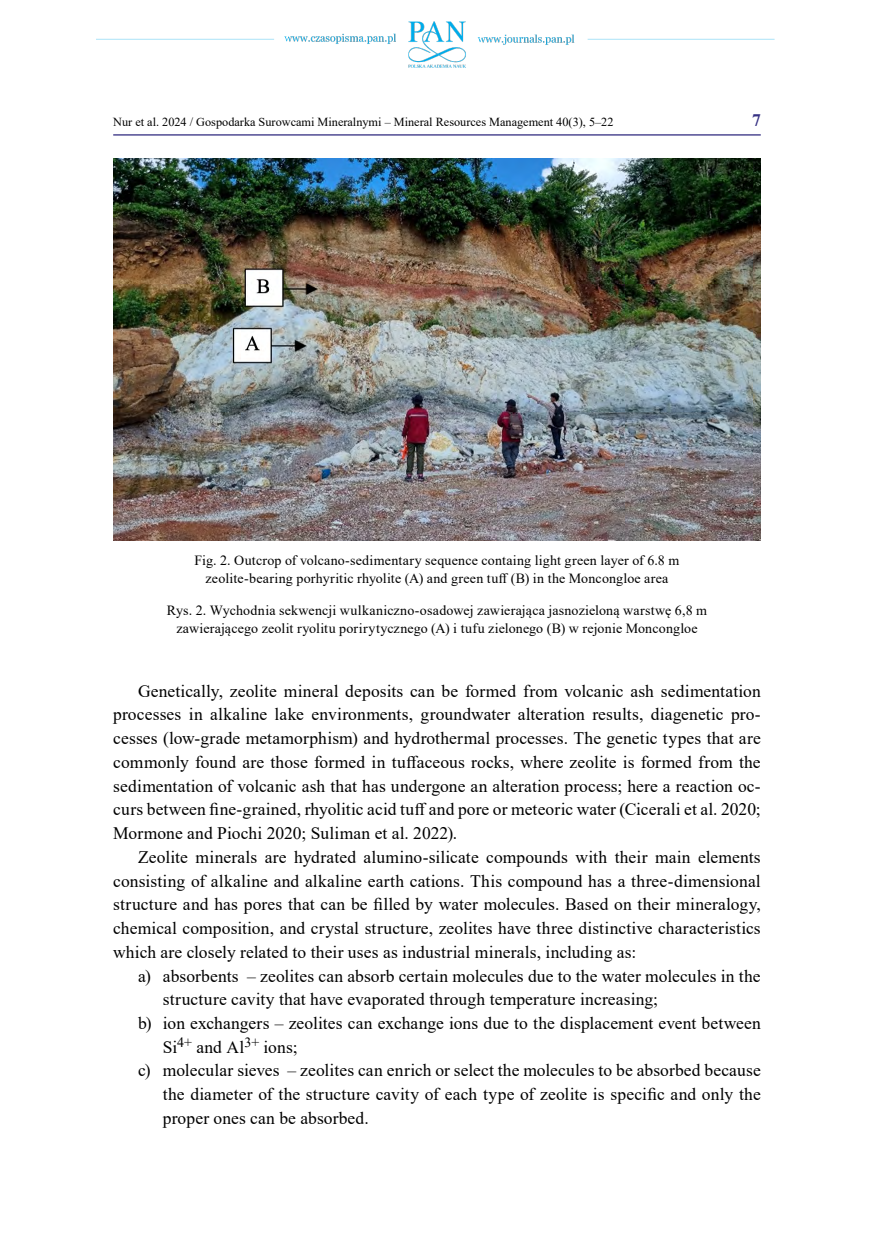
<style>
.page{position:relative;width:874px;height:1241px;background:#fff}
.page>*{position:absolute;margin:0;border:0;box-sizing:border-box;transform-origin:0 0}
.t1{font:17.5px/23.8px "Times New Roman";letter-spacing:.005em;color:#000;text-align:justify}
.t2{font:700 17.5px "Times New Roman";color:#363183}
.t3{font:14px/17.5px "Times New Roman";letter-spacing:.01em;color:#000;text-align:center}
.t4{font:12.25px "Times New Roman";color:#000}
</style>
<div class="page">
<img style="left:96px;top:21px;width:679px;height:47px">
<hr style="left:113px;top:134px;width:647px;height:1px;background:#363183">
<img style="left:113px;top:158px;width:647px;height:382px">
<p class="t4" style="left:113px;top:113px;width:501px">Nur et al. 2024 / Gospodarka Surowcami Mineralnymi – Mineral Resources Management 40(3), 5–22</p>
<p class="t2" style="left:751px;top:107px;width:10px">7</p>
<p class="t3" style="left:194px;top:551px;width:486px">Fig. 2. Outcrop of volcano-sedimentary sequence containg light green layer of 6.8 m zeolite-bearing porhyritic rhyolite (A) and green tuff (B) in the Moncongloe area</p>
<p class="t3" style="left:167px;top:601px;width:541px">Rys. 2. Wychodnia sekwencji wulkaniczno-osadowej zawierająca jasnozieloną warstwę 6,8 m zawierającego zeolit ryolitu porirytycznego (A) i tufu zielonego (B) w rejonie Moncongloe</p>
<p class="t1" style="left:113px;top:678px;width:648px;text-indent:25px">Genetically, zeolite mineral deposits can be formed from volcanic ash sedimentation processes in alkaline lake environments, groundwater alteration results, diagenetic pro&shy;cesses (low-grade metamorphism) and hydrothermal processes. The genetic types that are commonly found are those formed in tuffaceous rocks, where zeolite is formed from the sedimentation of volcanic ash that has undergone an alteration process; here a reaction oc&shy;curs between fine-grained, rhyolitic acid tuff and pore or meteoric water (Cicerali et al. 2020; Mormone and Piochi 2020; Suliman et al. 2022).</p>
<p class="t1" style="left:113px;top:844px;width:648px;text-indent:25px">Zeolite minerals are hydrated alumino-silicate compounds with their main elements consisting of alkaline and alkaline earth cations. This compound has a three-dimensional structure and has pores that can be filled by water molecules. Based on their mineralogy, chemical composition, and crystal structure, zeolites have three distinctive characteristics which are closely related to their uses as industrial minerals, including as:</p>
<p class="t1" style="left:138px;top:963px;width:623px">a) absorbents – zeolites can absorb certain molecules due to the water molecules in the</p>
<p class="t1" style="left:163px;top:986px;width:496px">structure cavity that have evaporated through temperature increasing;</p>
<p class="t1" style="left:138px;top:1010px;width:624px">b) ion exchangers – zeolites can exchange ions due to the displacement event between</p>
<p class="t1" style="left:163px;top:1034px;width:136px">Si<sup>4+</sup> and Al<sup>3+</sup> ions;</p>
<p class="t1" style="left:138px;top:1057px;width:624px">c) molecular sieves – zeolites can enrich or select the molecules to be absorbed because</p>
<p class="t1" style="left:163px;top:1081px;width:599px">the diameter of the structure cavity of each type of zeolite is specific and only the</p>
<p class="t1" style="left:163px;top:1105px;width:207px">proper ones can be absorbed.</p>
</div>
